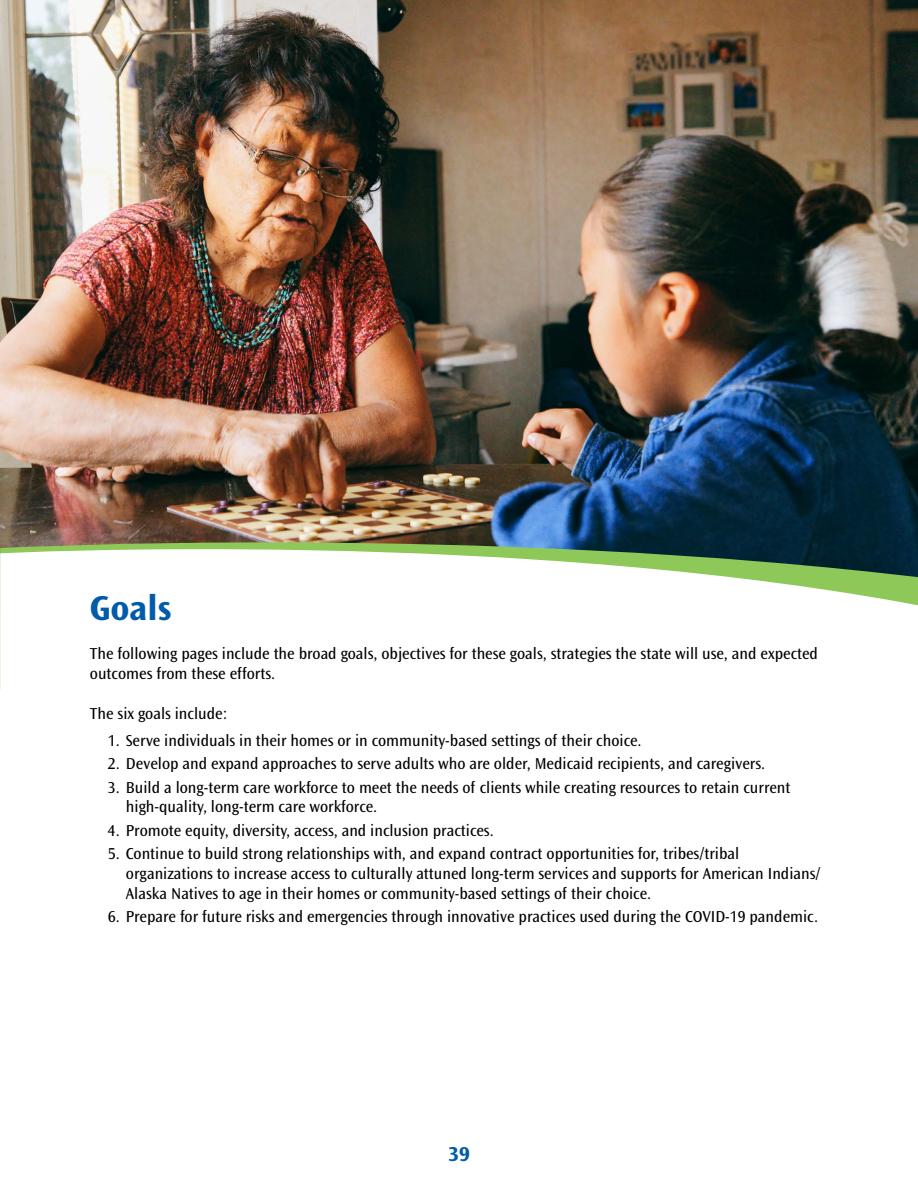
<style>
.page{position:relative;width:918px;height:1188px;background:#fff}
.page>*{position:absolute;margin:0;border:0;box-sizing:border-box;transform-origin:0 0}
.t1{font:700 36px "Ocean Sans Std";color:#005cab}
.t2{font:700 21px "Ocean Sans Std";color:#005cab}
.t3{font:16.5px/19.8px "Ocean Sans Std";color:#000}
</style>
<div class="page">
<img style="left:0;top:0;width:918px;height:523px">
<svg style="left:0;top:526px;width:918px;height:163px"></svg>
<p class="t1" style="left:90px;top:588px;width:83px">Goals</p>
<p class="t3" style="left:90px;top:644px;width:730px">The following pages include the broad goals, objectives for these goals, strategies the state will use, and expected outcomes from these efforts.</p>
<p class="t3" style="left:90px;top:704px;width:139px">The six goals include:</p>
<p class="t3" style="left:108px;top:731px;width:535px">1. Serve individuals in their homes or in community-based settings of their choice.</p>
<p class="t3" style="left:108px;top:754px;width:659px">2. Develop and expand approaches to serve adults who are older, Medicaid recipients, and caregivers.</p>
<p class="t3" style="left:126px;top:777px;width:666px;text-indent:-18px">3. Build a long-term care workforce to meet the needs of clients while creating resources to retain current high-quality, long-term care workforce.</p>
<p class="t3" style="left:108px;top:821px;width:387px">4. Promote equity, diversity, access, and inclusion practices.</p>
<p class="t3" style="left:126px;top:844px;width:696px;text-indent:-18px">5. Continue to build strong relationships with, and expand contract opportunities for, tribes/tribal organizations to increase access to culturally attuned long-term services and supports for American Indians/<br>Alaska Natives to age in their homes or community-based settings of their choice.</p>
<p class="t3" style="left:108px;top:907px;width:712px">6. Prepare for future risks and emergencies through innovative practices used during the COVID-19 pandemic.</p>
<p class="t2" style="left:448px;top:1143px;width:23px">39</p>
</div>
